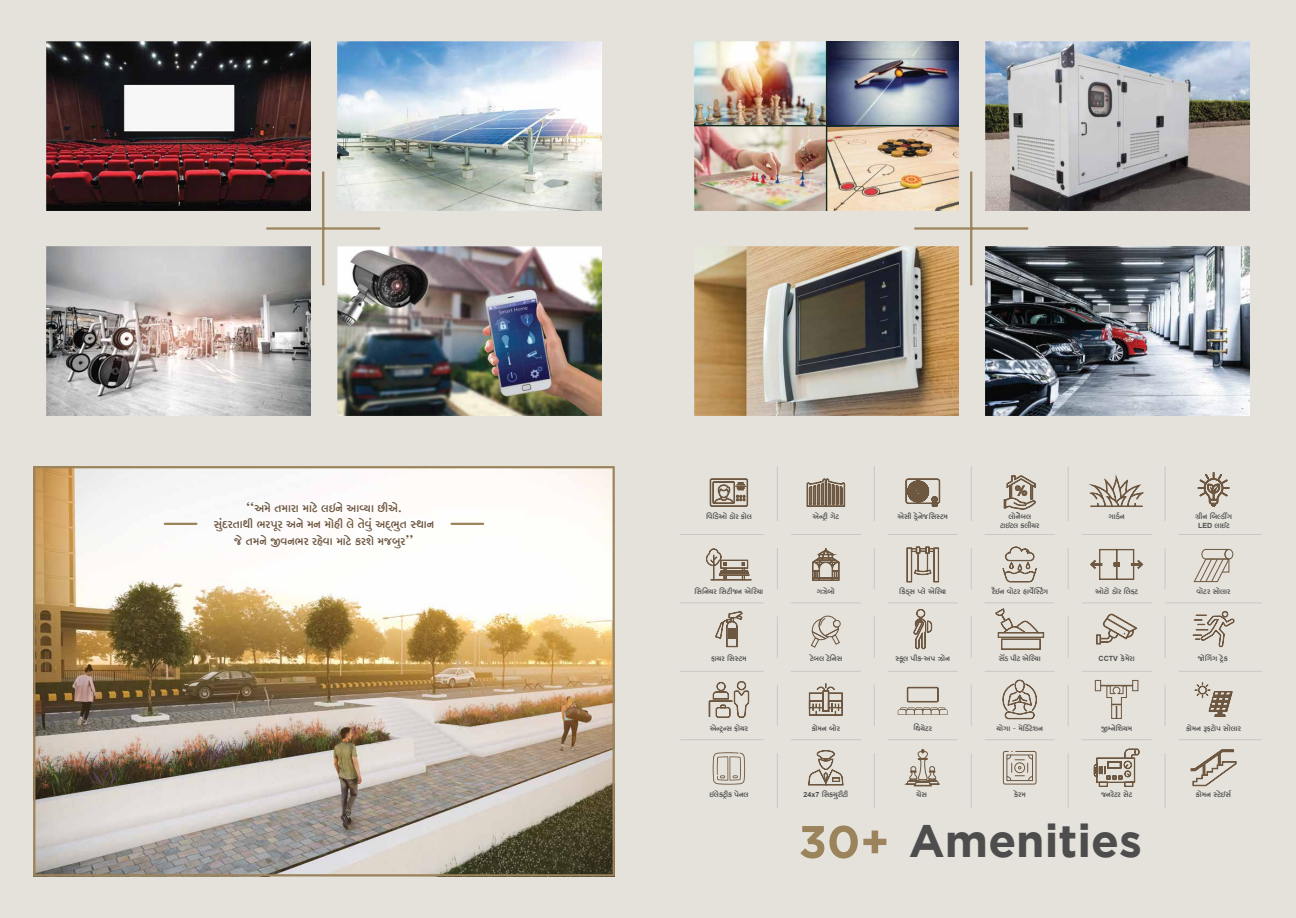
<style>
.page{position:relative;width:1296px;height:918px;background:#e4e2da}
.page>*{position:absolute;margin:0;border:0;box-sizing:border-box;transform-origin:0 0}
.t1{font:700 45.6px "Gotham";color:#4e4d4e}
.t2{font:13.5px/16.2px "SHREE GUJ7";color:#6d5741;text-align:center}
.t3{font:9px/8.2px "SHREE GUJ7";color:#4e4d4e;text-align:center}
.s1{font-family:"Arial";font-weight:700;font-size:7.12px}
</style>
<div class="page">
<hr style="left:266px;top:227px;width:114px;height:3px;background:#9b835b">
<hr style="left:322px;top:172px;width:2px;height:113px;background:#9b835b">
<hr style="left:914px;top:227px;width:114px;height:3px;background:#9b835b">
<hr style="left:970px;top:172px;width:2px;height:113px;background:#9b835b">
<svg style="left:713px;top:752px;width:32px;height:33px"></svg>
<svg style="left:913px;top:609px;width:19px;height:40px"></svg>
<svg style="left:709px;top:681px;width:40px;height:37px"></svg>
<svg style="left:1096px;top:614px;width:41px;height:31px"></svg>
<svg style="left:1090px;top:549px;width:54px;height:31px;background:#cbc5ba"></svg>
<svg style="left:1190px;top:749px;width:47px;height:38px;background:#c9c2b7"></svg>
<svg style="left:715px;top:611px;width:28px;height:36px"></svg>
<svg style="left:906px;top:546px;width:33px;height:36px"></svg>
<svg style="left:702px;top:548px;width:50px;height:33px;background:#beb5a9"></svg>
<svg style="left:1002px;top:546px;width:35px;height:36px"></svg>
<svg style="left:995px;top:608px;width:49px;height:42px;background:#c9c2b7"></svg>
<svg style="left:808px;top:750px;width:36px;height:37px"></svg>
<svg style="left:809px;top:683px;width:34px;height:33px"></svg>
<svg style="left:1194px;top:682px;width:39px;height:35px"></svg>
<svg style="left:1002px;top:680px;width:35px;height:39px"></svg>
<svg style="left:1193px;top:611px;width:42px;height:36px;background:#c8c2b6"></svg>
<svg style="left:812px;top:540px;width:28px;height:41px"></svg>
<svg style="left:1197px;top:472px;width:33px;height:35px"></svg>
<svg style="left:1004px;top:475px;width:32px;height:35px"></svg>
<svg style="left:905px;top:449px;width:35px;height:58px;background:#beb6aa"></svg>
<svg style="left:710px;top:478px;width:38px;height:29px"></svg>
<svg style="left:806px;top:478px;width:39px;height:29px"></svg>
<svg style="left:1088px;top:474px;width:57px;height:33px;background:#c3bcb0"></svg>
<svg style="left:898px;top:687px;width:50px;height:28px"></svg>
<svg style="left:1094px;top:748px;width:46px;height:39px;background:#bcb3a7"></svg>
<hr style="left:777px;top:548px;width:1px;height:41px;background:#c9c7c4">
<hr style="left:777px;top:685px;width:1px;height:41px;background:#c9c7c4">
<hr style="left:777px;top:753px;width:1px;height:55px;background:#c9c7c4">
<hr style="left:777px;top:616px;width:1px;height:42px;background:#c9c7c4">
<hr style="left:777px;top:466px;width:1px;height:55px;background:#c9c7c4">
<hr style="left:874px;top:548px;width:1px;height:41px;background:#c9c7c4">
<hr style="left:874px;top:753px;width:1px;height:55px;background:#c9c7c4">
<hr style="left:874px;top:685px;width:1px;height:41px;background:#c9c7c4">
<hr style="left:874px;top:616px;width:1px;height:42px;background:#c9c7c4">
<hr style="left:874px;top:466px;width:1px;height:55px;background:#c9c7c4">
<hr style="left:971px;top:548px;width:1px;height:41px;background:#c9c7c4">
<hr style="left:971px;top:685px;width:1px;height:41px;background:#c9c7c4">
<hr style="left:971px;top:753px;width:1px;height:55px;background:#c9c7c4">
<hr style="left:971px;top:616px;width:1px;height:42px;background:#c9c7c4">
<hr style="left:971px;top:466px;width:1px;height:55px;background:#c9c7c4">
<hr style="left:1068px;top:616px;width:1px;height:42px;background:#c9c7c4">
<hr style="left:1068px;top:753px;width:1px;height:55px;background:#c9c7c4">
<hr style="left:1068px;top:685px;width:1px;height:41px;background:#c9c7c4">
<hr style="left:1068px;top:466px;width:1px;height:55px;background:#c9c7c4">
<hr style="left:1068px;top:548px;width:1px;height:41px;background:#c9c7c4">
<hr style="left:1165px;top:548px;width:1px;height:41px;background:#c9c7c4">
<hr style="left:1165px;top:685px;width:1px;height:41px;background:#c9c7c4">
<hr style="left:1165px;top:753px;width:1px;height:55px;background:#c9c7c4">
<hr style="left:1165px;top:616px;width:1px;height:42px;background:#c9c7c4">
<hr style="left:1165px;top:466px;width:1px;height:55px;background:#c9c7c4">
<hr style="left:791px;top:534px;width:70px;height:1px;background:#c9c7c4">
<hr style="left:985px;top:534px;width:70px;height:1px;background:#c9c7c4">
<hr style="left:1179px;top:534px;width:83px;height:1px;background:#c9c7c4">
<hr style="left:1082px;top:534px;width:70px;height:1px;background:#c9c7c4">
<hr style="left:888px;top:534px;width:70px;height:1px;background:#c9c7c4">
<hr style="left:680px;top:534px;width:84px;height:1px;background:#c9c7c4">
<hr style="left:791px;top:603px;width:70px;height:1px;background:#c9c7c4">
<hr style="left:985px;top:603px;width:70px;height:1px;background:#c9c7c4">
<hr style="left:1165px;top:603px;width:97px;height:1px;background:#c9c7c4">
<hr style="left:1082px;top:603px;width:70px;height:1px;background:#c9c7c4">
<hr style="left:888px;top:603px;width:70px;height:1px;background:#c9c7c4">
<hr style="left:680px;top:603px;width:84px;height:1px;background:#c9c7c4">
<hr style="left:1179px;top:671px;width:83px;height:1px;background:#c9c7c4">
<hr style="left:985px;top:671px;width:70px;height:1px;background:#c9c7c4">
<hr style="left:888px;top:671px;width:70px;height:1px;background:#c9c7c4">
<hr style="left:680px;top:671px;width:84px;height:1px;background:#c9c7c4">
<hr style="left:791px;top:671px;width:70px;height:1px;background:#c9c7c4">
<hr style="left:1082px;top:671px;width:70px;height:1px;background:#c9c7c4">
<hr style="left:791px;top:739px;width:70px;height:1px;background:#c9c7c4">
<hr style="left:985px;top:739px;width:70px;height:1px;background:#c9c7c4">
<hr style="left:1179px;top:739px;width:83px;height:1px;background:#c9c7c4">
<hr style="left:1082px;top:739px;width:70px;height:1px;background:#c9c7c4">
<hr style="left:888px;top:739px;width:70px;height:1px;background:#c9c7c4">
<hr style="left:680px;top:739px;width:84px;height:1px;background:#c9c7c4">
<svg style="left:800px;top:825px;width:86px;height:34px;background:#c5baa5"></svg>
<svg style="left:810px;top:614px;width:31px;height:34px"></svg>
<svg style="left:1095px;top:680px;width:44px;height:39px;background:#d1ccc1"></svg>
<svg style="left:906px;top:749px;width:34px;height:49px;background:#cbc5ba"></svg>
<div style="left:1003px;top:751px;width:33px;height:33px;border:1px solid #6d5741;border-radius:2px"></div>
<svg style="left:1006px;top:751px;width:27px;height:30px"></svg>
<div style="left:1225px;top:549px;width:8px;height:10px;border:1px solid #6d5741;border-radius:50%"></div>
<svg style="left:1193px;top:549px;width:37px;height:34px"></svg>
<img style="left:33px;top:466px;width:582px;height:410px">
<img style="left:47px;top:247px;width:264px;height:168px">
<img style="left:46px;top:41px;width:265px;height:169px">
<img style="left:337px;top:247px;width:265px;height:169px">
<img style="left:695px;top:247px;width:264px;height:168px">
<img style="left:337px;top:41px;width:265px;height:169px">
<img style="left:695px;top:42px;width:264px;height:168px">
<hr style="left:826px;top:42px;width:1px;height:168px;background:#142a1d">
<hr style="left:695px;top:125px;width:264px;height:1px;background:#142a1d">
<img style="left:985px;top:247px;width:264px;height:168px">
<img style="left:985px;top:42px;width:264px;height:168px">
<hr style="left:452px;top:523px;width:31px;height:2px;background:#9b835b">
<hr style="left:165px;top:523px;width:31px;height:2px;background:#9b835b">
<h2 class="t2" style="left:214px;top:501px;width:222px">""AD¡ SDPFP DPV¡$ GB“¡ APÌEP R&gt;UA¡.<br>KY„V$FSP’U CF‘|F A“¡ D“ DP¡LU G¡ S¡HY„ AV¹$CYS Õ’P“<br>S&gt;¡ SD“¡ ÆH“CF FL¡HP DPV¡$ L$FI¡ DS&gt;BYF''</h2>
<p class="t3" style="left:706px;top:513px;width:47px">RHRXAP¡ XP¡F LP¡G</p>
<p class="t3" style="left:813px;top:513px;width:27px">A¡ÞV²U N¡V</p>
<p class="t3" style="left:898px;top:513px;width:52px">A¡KU X²¡_¡S RKÕVD</p>
<p class="t3" style="left:1008px;top:513px;width:24px">GP¡_¡BG</p>
<p class="t3" style="left:1108px;top:513px;width:18px">NPX®_</p>
<p class="t3" style="left:1000px;top:522px;width:41px">VPBVG ¼GUEF</p>
<p class="t3" style="left:1195px;top:513px;width:38px">N°U_ RBËX]N<br><span class="s1">LED</span> GPCV</p>
<p class="t3" style="left:695px;top:588px;width:70px">RKR_EF RKVUS_ A¡RFEP</p>
<p class="t3" style="left:899px;top:588px;width:49px">RLX¹K ÀG¡ A¡RFEP</p>
<p class="t3" style="left:817px;top:588px;width:20px">NT¡BP¡</p>
<p class="t3" style="left:992px;top:588px;width:58px">F¥B_ HP¡VF LPH¡®[ÕV„N</p>
<p class="t3" style="left:1095px;top:588px;width:44px">AP¡VP¡ XP¡F RGÃV</p>
<p class="t3" style="left:1197px;top:588px;width:35px">HP¡VF KP¡GPF</p>
<p class="t3" style="left:711px;top:655px;width:37px">APEF RKÕVD</p>
<p class="t3" style="left:810px;top:655px;width:34px">V¡BG V¡R_K</p>
<p class="t3" style="left:895px;top:655px;width:56px">ÕL|G `UL-A` TP¡_</p>
<p class="t3" style="left:999px;top:655px;width:44px">K¢X `UV A¡RFEP</p>
<p class="t3" style="left:1099px;top:655px;width:38px"><span class="s1">CCTV</span> L¡D¡FP</p>
<p class="t3" style="left:1198px;top:655px;width:31px">Å¡TNN V²¡L</p>
<p class="t3" style="left:710px;top:725px;width:40px">A¡ÞV²ÞK AP¡EF</p>
<p class="t3" style="left:812px;top:725px;width:30px">LP¡D_ BP¡F</p>
<p class="t3" style="left:913px;top:725px;width:20px">R\E¡VF</p>
<p class="t3" style="left:996px;top:725px;width:48px">EP¡NP - D¡RXV¡I_</p>
<p class="t3" style="left:1101px;top:725px;width:33px">ÆÇ_¡RIED</p>
<p class="t3" style="left:1186px;top:725px;width:56px">LP¡D_ ÊAVP¡` KP¡GPF</p>
<p class="t3" style="left:709px;top:791px;width:41px">BG¡LV²UL `¡_G</p>
<p class="t3" style="left:1101px;top:791px;width:32px">S_F¡VF K¡V</p>
<p class="t3" style="left:804px;top:791px;width:46px"><span class="s1">24x7</span> RKLEYFUVU</p>
<p class="t3" style="left:916px;top:791px;width:12px">Q¡K</p>
<p class="t3" style="left:1014px;top:791px;width:13px">L¡FD</p>
<p class="t3" style="left:1196px;top:791px;width:37px">LP¡D_ ÕV¡BK®</p>
<h1 class="t1" style="left:909px;top:815px;width:235px">Amenities</h1>
</div>
